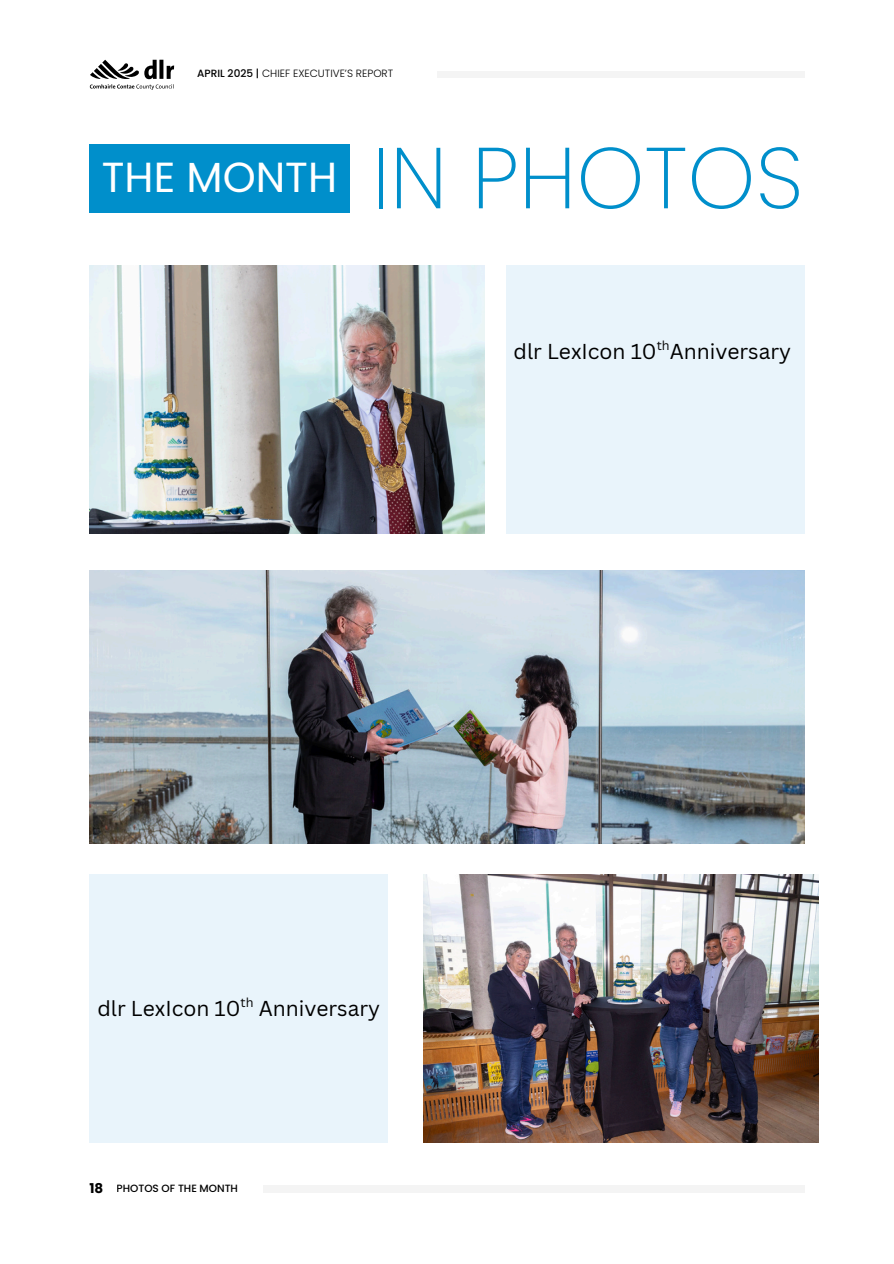
<style>
.page{position:relative;width:894px;height:1264px;background:#fff}
.page>*{position:absolute;margin:0;border:0;box-sizing:border-box;transform-origin:0 0}
.t1{font:200 86.25px "Poppins";color:#008fcb}
.t2{font:42px "Poppins";color:#fff}
.t3{font:21px "Canva Sans";color:#000}
.t4{font:700 13.5px "Poppins";color:#000}
.t5{font:12.6px "Canva Sans";color:#000}
.t6{font:300 10.5px "Poppins";color:#000}
.t7{font:500 10.5px "Poppins";color:#000}
.s1{font-weight:500}
</style>
<div class="page">
<div style="left:263px;top:1185px;width:541px;height:7px;background:#f4f4f4"></div>
<div style="left:437px;top:71px;width:367px;height:7px;background:#f4f4f4"></div>
<svg style="left:90px;top:60px;width:84px;height:30px"></svg>
<img style="left:89px;top:265px;width:395px;height:268px">
<img style="left:89px;top:570px;width:715px;height:273px">
<div style="left:89px;top:144px;width:260px;height:68px;background:#008fcb"></div>
<div style="left:505px;top:265px;width:299px;height:268px;background:#e9f4fb"></div>
<div style="left:89px;top:874px;width:299px;height:268px;background:#e9f4fb"></div>
<img style="left:423px;top:874px;width:395px;height:268px">
<p class="t6" style="left:197px;top:66px;width:197px"><span class="s1">APRIL 2025 |</span> CHIEF EXECUTIVE’S REPORT</p>
<h2 class="t2" style="left:102px;top:148px;width:237px">THE MONTH</h2>
<h1 class="t1" style="left:371px;top:118px;width:433px">IN PHOTOS</h1>
<p class="t5" style="left:656px;top:337px;width:14px">th</p>
<p class="t3" style="left:513px;top:337px;width:279px">dlr LexIcon 10 Anniversary</p>
<p class="t5" style="left:240px;top:993px;width:14px">th</p>
<p class="t3" style="left:97px;top:993px;width:284px">dlr LexIcon 10 Anniversary</p>
<p class="t4" style="left:89px;top:1178px;width:15px">18</p>
<p class="t7" style="left:116px;top:1180px;width:123px">PHOTOS OF THE MONTH</p>
</div>
